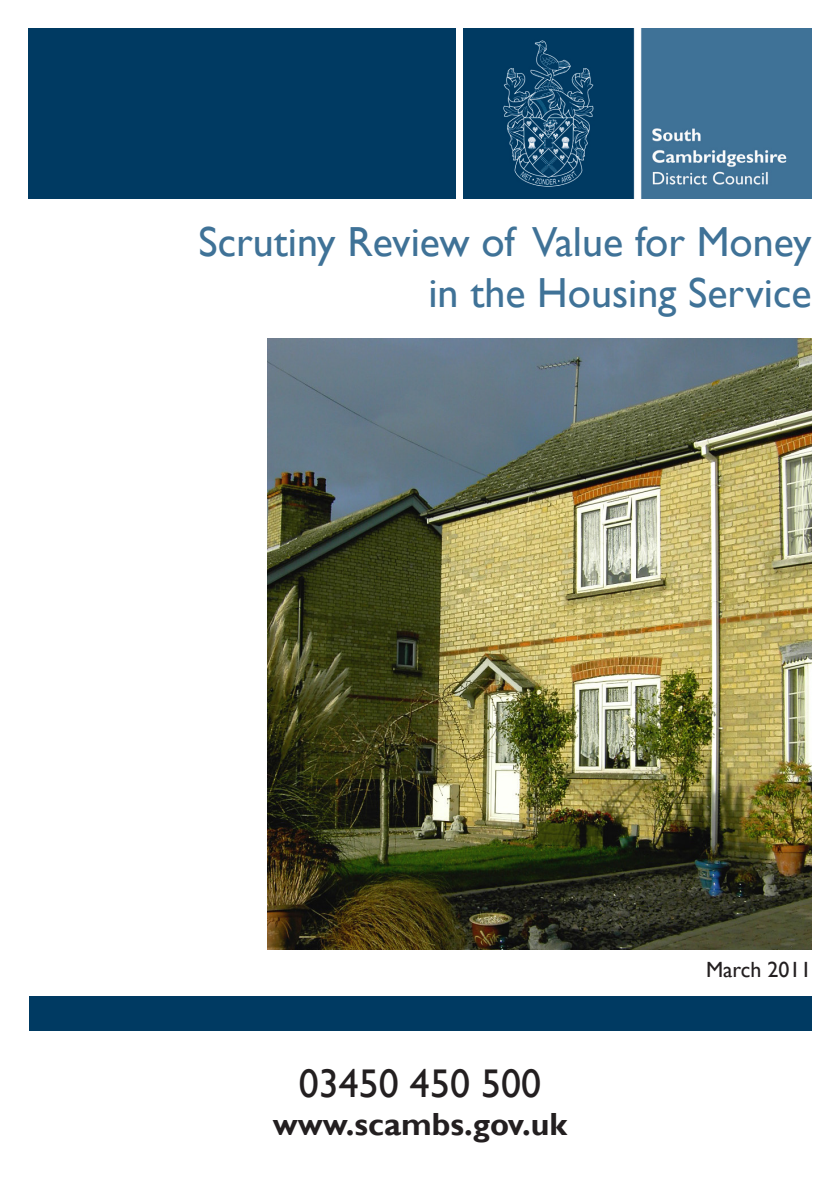
<style>
.page{position:relative;width:840px;height:1191px;background:#fff}
.page>*{position:absolute;margin:0;border:0;box-sizing:border-box;transform-origin:0 0}
.t1{font:42px "Gill Sans";color:#3f7297}
.t2{font:40px "Gill Sans";color:#231f20}
.t3{font:700 32px "Gill Sans";color:#231f20}
.t4{font:22px "Gill Sans";color:#231f20}
</style>
<div class="page">
<img style="left:463px;top:28px;width:348px;height:170px">
<div style="left:28px;top:28px;width:427px;height:170px;background:#003a62"></div>
<div style="left:29px;top:996px;width:782px;height:34px;background:#003a62"></div>
<img style="left:268px;top:339px;width:543px;height:611px">
<p class="t1" style="left:198px;top:218px;width:614px">Scrutiny Review of Value for Money</p>
<p class="t1" style="left:428px;top:268px;width:384px">in the Housing Service</p>
<p class="t2" style="left:298px;top:1059px;width:244px">03450 450 500</p>
<p class="t3" style="left:272px;top:1105px;width:296px">www.scambs.gov.uk</p>
<p class="t4" style="left:705px;top:956px;width:107px">March 2011</p>
</div>
